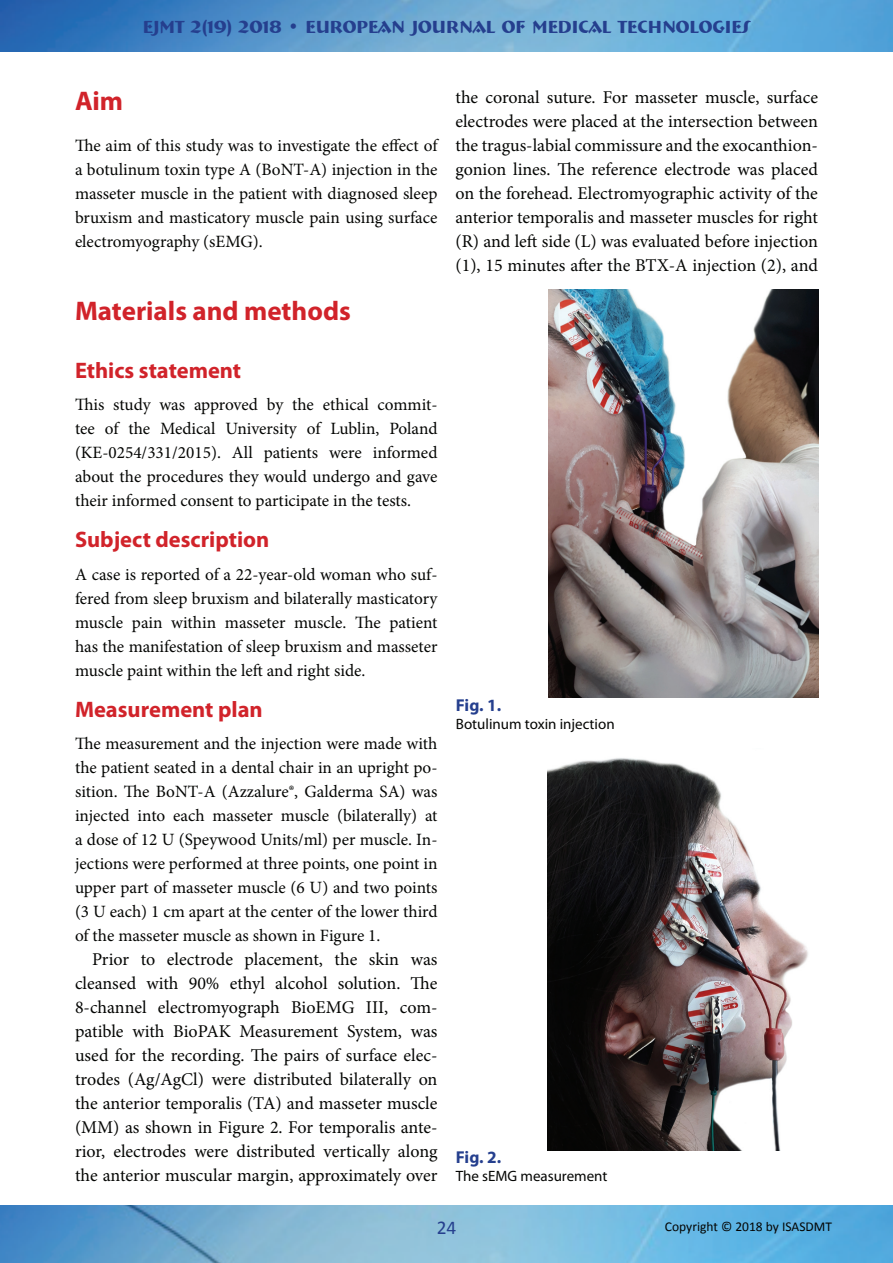
<style>
.page{position:relative;width:893px;height:1263px;background:#fff}
.page>*{position:absolute;margin:0;border:0;box-sizing:border-box;transform-origin:0 0}
.t1{font:700 27px "Myriad Pro";color:#d1232a}
.t2{font:700 22.5px "Myriad Pro";color:#d1232a}
.t3{font:19.5px "Calibri";color:#253f8e}
.t4{font:18px/24px "Minion Pro";letter-spacing:-.005em;color:#040503;text-align:justify}
.t5{font:700 18px "Bremen BT";color:#253f8e}
.t6{font:17.25px/24px "Minion Pro";color:#040503;text-align:justify}
.t7{font:700 17.25px "Myriad Pro";letter-spacing:-.01em;color:#253f8e}
.t8{font:15px "Myriad Pro";color:#040503}
.t9{font:13.5px "Calibri";color:#040503}
</style>
<div class="page">
<img style="left:0;top:0;width:893px;height:52px">
<img style="left:0;top:1205px;width:893px;height:58px">
<img style="left:548px;top:758px;width:260px;height:392px">
<img style="left:549px;top:290px;width:269px;height:408px">
<p class="t5" style="left:143px;top:15px;width:609px">EJMT 2(19) 2018 • EUROPEAN JOURNAL OF MEDICAL TECHNOLOGIES</p>
<h1 class="t1" style="left:75px;top:84px;width:50px">Aim</h1>
<p class="t6" style="left:75px;top:133px;width:364px">The aim of this study was to investigate the effect of a botulinum toxin type A (BoNT-A) injection in the masseter muscle in the patient with diagnosed sleep bruxism and masticatory muscle pain using surface electromyography (sEMG).</p>
<h1 class="t1" style="left:75px;top:294px;width:277px">Materials and methods</h1>
<h2 class="t2" style="left:75px;top:356px;width:168px">Ethics statement</h2>
<p class="t6" style="left:75px;top:393px;width:364px">This study was approved by the ethical commit&shy;tee of the Medical University of Lublin, Poland (KE-0254/331/2015). All patients were informed about the procedures they would undergo and gave their informed consent to participate in the tests.</p>
<h2 class="t2" style="left:75px;top:525px;width:196px">Subject description</h2>
<p class="t6" style="left:75px;top:562px;width:364px">A case is reported of a 22-year-old woman who suf&shy;fered from sleep bruxism and bilaterally masticatory muscle pain within masseter muscle. The patient has the manifestation of sleep bruxism and masseter muscle paint within the left and right side.</p>
<h2 class="t2" style="left:75px;top:695px;width:189px">Measurement plan</h2>
<p class="t6" style="left:75px;top:732px;width:364px">The measurement and the injection were made with the patient seated in a dental chair in an upright po&shy;sition. The BoNT-A (Azzalure®, Galderma SA) was injected into each masseter muscle (bilaterally) at a dose of 12 U (Speywood Units/ml) per muscle. In&shy;jections were performed at three points, one point in upper part of masseter muscle (6 U) and two points (3 U each) 1 cm apart at the center of the lower third of the masseter muscle as shown in Figure 1.</p>
<p class="t4" style="left:75px;top:948px;width:364px;text-indent:17px">Prior to electrode placement, the skin was cleansed with 90% ethyl alcohol solution. The 8-channel electromyograph BioEMG III, com&shy;patible with BioPAK Measurement System, was used for the recording. The pairs of surface elec&shy;trodes (Ag/AgCl) were distributed bilaterally on the anterior temporalis (TA) and masseter muscle (MM) as shown in Figure 2. For temporalis ante&shy;rior, electrodes were distributed vertically along the anterior muscular margin, approximately over</p>
<p class="t4" style="left:455px;top:85px;width:364px">the coronal suture. For masseter muscle, surface electrodes were placed at the intersection between the tragus-labial commissure and the exocanthion&shy;gonion lines. The reference electrode was placed on the forehead. Electromyographic activity of the anterior temporalis and masseter muscles for right (R) and left side (L) was evaluated before injection (1), 15 minutes after the BTX-A injection (2), and</p>
<p class="t7" style="left:456px;top:694px;width:47px">Fig. 1.</p>
<p class="t8" style="left:456px;top:714px;width:160px">Botulinum toxin injection</p>
<p class="t7" style="left:456px;top:1146px;width:47px">Fig. 2.</p>
<p class="t8" style="left:456px;top:1167px;width:153px">The sEMG measurement</p>
<p class="t3" style="left:437px;top:1215px;width:21px">24</p>
<p class="t9" style="left:665px;top:1218px;width:169px">Copyright © 2018 by ISASDMT</p>
</div>
